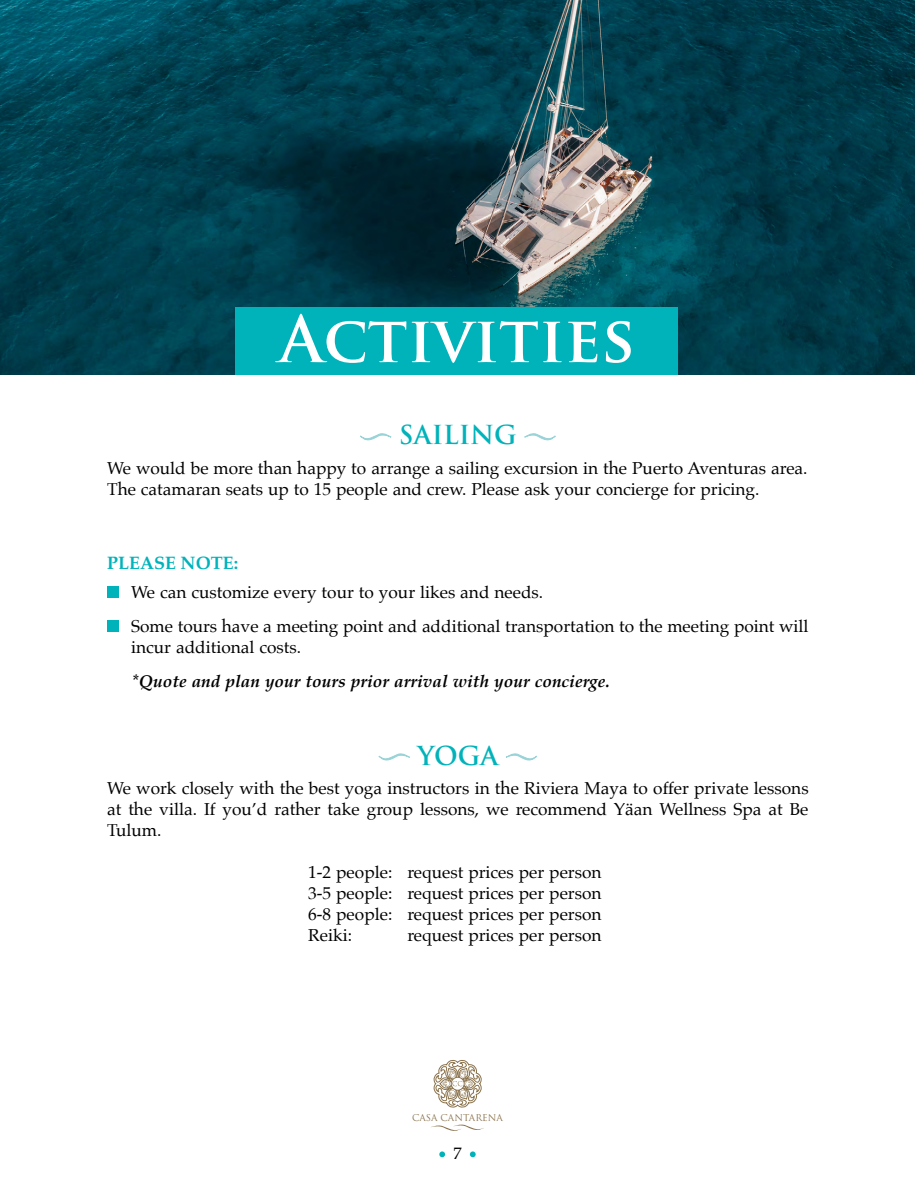
<style>
.page{position:relative;width:915px;height:1191px;background:#fff}
.page>*{position:absolute;margin:0;border:0;box-sizing:border-box;transform-origin:0 0}
.t1{font:700 63px "Trajan Pro";color:#fff}
.t2{font:700 25.5px "Trajan Pro";color:#00b3ba}
.t3{font:700 18px "Palatino";color:#00b3ba}
.t4{font:17.25px/21px "Palatino";color:#000}
.t5{font:italic 700 17.25px "Palatino";color:#000}
.t6{font:16.5px "Palatino";color:#000}
.t7{font:9.15px "Trajan Pro";color:#8a724b}
</style>
<div class="page">
<svg style="left:439px;top:1151px;width:6px;height:6px"></svg>
<svg style="left:469px;top:1151px;width:6px;height:6px"></svg>
<svg style="left:431px;top:1124px;width:53px;height:7px"></svg>
<svg style="left:433px;top:1060px;width:48px;height:47px"></svg>
<img style="left:0;top:0;width:914px;height:374px">
<svg style="left:360px;top:433px;width:31px;height:8px"></svg>
<svg style="left:524px;top:433px;width:32px;height:8px"></svg>
<div style="left:107px;top:586px;width:11px;height:12px;background:#00b3ba"></div>
<div style="left:107px;top:620px;width:11px;height:12px;background:#00b3ba"></div>
<svg style="left:378px;top:753px;width:32px;height:8px"></svg>
<svg style="left:506px;top:753px;width:31px;height:8px"></svg>
<div style="left:235px;top:307px;width:442px;height:67px;background:#00b3ba"></div>
<h1 class="t1" style="left:279px;top:300px;width:357px">Activities</h1>
<h2 class="t2" style="left:399px;top:419px;width:119px">SAILING</h2>
<p class="t4" style="left:107px;top:457px;width:701px">We would be more than happy to arrange a sailing excursion in the Puerto Aventuras area.<br>The catamaran seats up to 15 people and crew. Please ask your concierge for pricing.</p>
<p class="t3" style="left:107px;top:547px;width:132px">PLEASE NOTE:</p>
<p class="t4" style="left:131px;top:575px;width:678px;line-height:33.8px">We can customize every tour to your likes and needs.<br>Some tours have a meeting point and additional transportation to the meeting point will</p>
<p class="t4" style="left:131px;top:636px;width:171px">incur additional costs.</p>
<p class="t5" style="left:131px;top:666px;width:480px">*Quote and plan your tours prior arrival with your concierge.</p>
<h2 class="t2" style="left:417px;top:739px;width:82px">YOGA</h2>
<p class="t4" style="left:107px;top:777px;width:702px;text-align:justify">We work closely with the best yoga instructors in the Riviera Maya to offer private lessons at the villa. If you’d rather take group lessons, we recommend Yäan Wellness Spa at Be Tulum.</p>
<p class="t4" style="left:308px;top:861px;width:295px;text-align:justify">1-2 people: request prices per person 3-5 people: request prices per person 6-8 people: request prices per person Reiki:</p>
<p class="t4" style="left:407px;top:924px;width:196px">request prices per person</p>
<p class="t7" style="left:412px;top:1112px;width:92px">CASA CANTARENA</p>
<p class="t6" style="left:453px;top:1140px;width:10px">7</p>
</div>
